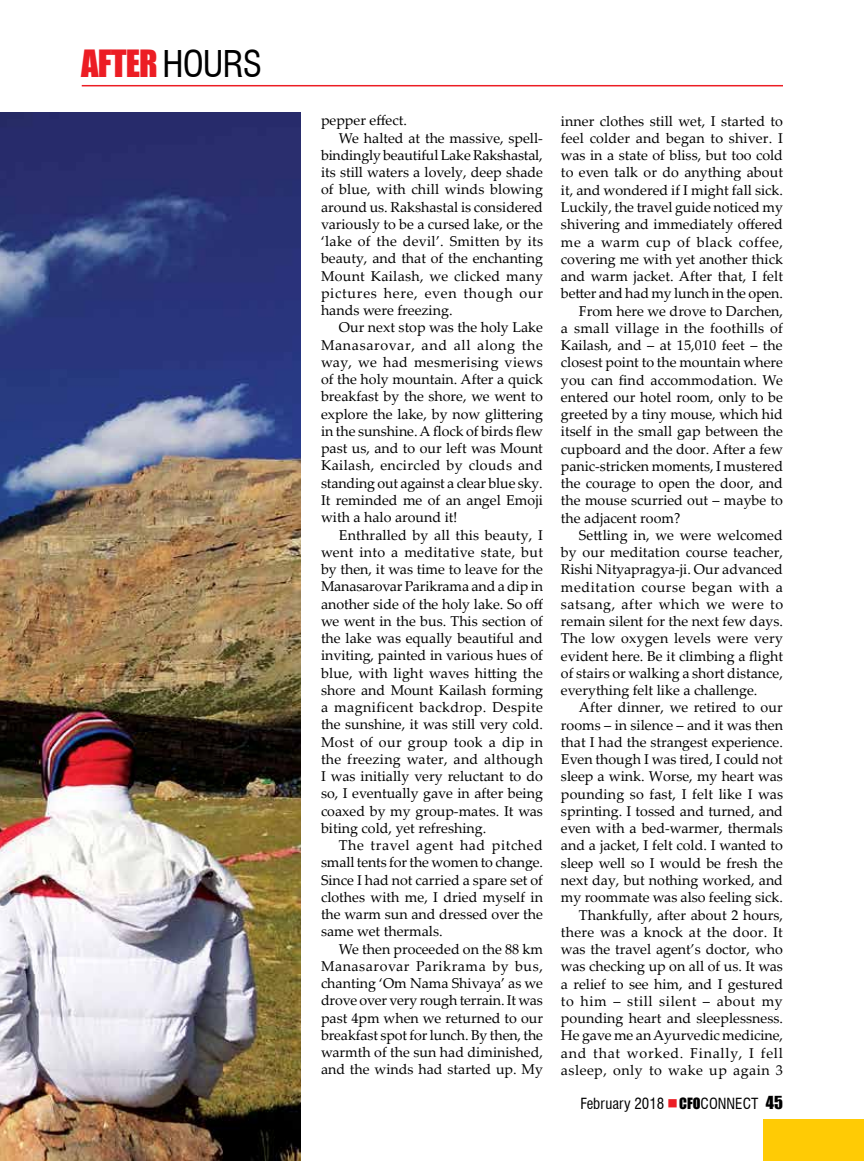
<style>
.page{position:relative;width:864px;height:1161px;background:#fff}
.page>*{position:absolute;margin:0;border:0;box-sizing:border-box;transform-origin:0 0}
.t1{font:34.5px "Impact";letter-spacing:-.025em;color:#ec1d24}
.t2{font:condensed 15px "Swiss 721 BT";color:#000}
.t3{font:14.25px "Palatino Linotype";color:#000}
.t4{font:14.25px "Palatino Linotype";letter-spacing:.02em;color:#000}
.t5{font:14.25px "Palatino Linotype";letter-spacing:.025em;color:#000}
.t6{font:14.25px "Palatino Linotype";letter-spacing:.04em;color:#000}
.t7{font:14.25px "Palatino Linotype";letter-spacing:.05em;color:#000}
.t8{font:14.25px "Palatino Linotype";letter-spacing:.045em;color:#000}
.t9{font:14.25px "Palatino Linotype";letter-spacing:.035em;color:#000}
.t10{font:14.25px "Palatino Linotype";letter-spacing:.03em;color:#000}
.s1{font-family:"Swiss 721 BT";font-stretch:condensed;font-size:36px;color:#000}
.s2{font-family:"Impact";font-stretch:normal;font-size:14.25px}
.s3{font-family:"Impact";font-stretch:normal;font-size:16.5px}
</style>
<div class="page">
<img style="left:0;top:112px;width:301px;height:1049px">
<div style="left:763px;top:1119px;width:101px;height:42px;background:#ffcb05"></div>
<hr style="left:82px;top:85px;width:701px;height:1px;background:#ec1d24">
<h1 class="t1" style="left:81px;top:37px;width:182px">AFTER <span class="s1">HOURS</span></h1>
<p class="t3" style="left:321px;top:110px;width:87px">pepper effect.</p>
<p class="t3" style="left:339px;top:128px;width:206px">We halted at the massive, spell-</p>
<p class="t3" style="left:321px;top:145px;width:223px">bindingly beautiful Lake Rakshastal,</p>
<p class="t3" style="left:321px;top:162px;width:224px">its still waters a lovely, deep shade</p>
<p class="t3" style="left:321px;top:179px;width:223px">of blue, with chill winds blowing</p>
<p class="t3" style="left:321px;top:197px;width:224px">around us. Rakshastal is considered</p>
<p class="t3" style="left:321px;top:214px;width:224px">variously to be a cursed lake, or the</p>
<p class="t4" style="left:321px;top:231px;width:224px">‘lake of the devil’. Smitten by its</p>
<p class="t3" style="left:321px;top:248px;width:224px">beauty, and that of the enchanting</p>
<p class="t4" style="left:321px;top:266px;width:224px">Mount Kailash, we clicked many</p>
<p class="t7" style="left:321px;top:283px;width:224px">pictures here, even though our</p>
<p class="t3" style="left:321px;top:300px;width:133px">hands were freezing.</p>
<p class="t3" style="left:339px;top:317px;width:206px">Our next stop was the holy Lake</p>
<p class="t8" style="left:321px;top:335px;width:223px">Manasarovar, and all along the</p>
<p class="t5" style="left:321px;top:352px;width:224px">way, we had mesmerising views</p>
<p class="t3" style="left:321px;top:369px;width:224px">of the holy mountain. After a quick</p>
<p class="t3" style="left:321px;top:386px;width:223px">breakfast by the shore, we went to</p>
<p class="t3" style="left:321px;top:404px;width:224px">explore the lake, by now glittering</p>
<p class="t3" style="left:321px;top:421px;width:224px">in the sunshine. A flock of birds flew</p>
<p class="t3" style="left:321px;top:438px;width:223px">past us, and to our left was Mount</p>
<p class="t5" style="left:321px;top:456px;width:223px">Kailash, encircled by clouds and</p>
<p class="t3" style="left:321px;top:473px;width:223px">standing out against a clear blue sky.</p>
<p class="t3" style="left:321px;top:490px;width:223px">It reminded me of an angel Emoji</p>
<p class="t3" style="left:321px;top:507px;width:138px">with a halo around it!</p>
<p class="t3" style="left:339px;top:525px;width:205px">Enthralled by all this beauty, I</p>
<p class="t5" style="left:321px;top:542px;width:224px">went into a meditative state, but</p>
<p class="t3" style="left:321px;top:559px;width:224px">by then, it was time to leave for the</p>
<p class="t3" style="left:321px;top:576px;width:224px">Manasarovar Parikrama and a dip in</p>
<p class="t3" style="left:321px;top:594px;width:224px">another side of the holy lake. So off</p>
<p class="t3" style="left:321px;top:611px;width:223px">we went in the bus. This section of</p>
<p class="t3" style="left:321px;top:628px;width:223px">the lake was equally beautiful and</p>
<p class="t3" style="left:321px;top:645px;width:224px">inviting, painted in various hues of</p>
<p class="t3" style="left:321px;top:663px;width:224px">blue, with light waves hitting the</p>
<p class="t3" style="left:321px;top:680px;width:224px">shore and Mount Kailash forming</p>
<p class="t10" style="left:321px;top:697px;width:224px">a magnificent backdrop. Despite</p>
<p class="t3" style="left:321px;top:714px;width:224px">the sunshine, it was still very cold.</p>
<p class="t5" style="left:321px;top:732px;width:224px">Most of our group took a dip in</p>
<p class="t4" style="left:321px;top:749px;width:224px">the freezing water, and although</p>
<p class="t3" style="left:321px;top:766px;width:223px">I was initially very reluctant to do</p>
<p class="t3" style="left:321px;top:783px;width:223px">so, I eventually gave in after being</p>
<p class="t3" style="left:321px;top:801px;width:224px">coaxed by my group-mates. It was</p>
<p class="t3" style="left:321px;top:818px;width:167px">biting cold, yet refreshing.</p>
<p class="t6" style="left:339px;top:835px;width:206px">The travel agent had pitched</p>
<p class="t3" style="left:321px;top:852px;width:224px">small tents for the women to change.</p>
<p class="t3" style="left:321px;top:870px;width:224px">Since I had not carried a spare set of</p>
<p class="t3" style="left:321px;top:887px;width:224px">clothes with me, I dried myself in</p>
<p class="t3" style="left:321px;top:904px;width:224px">the warm sun and dressed over the</p>
<p class="t3" style="left:321px;top:921px;width:123px">same wet thermals.</p>
<p class="t3" style="left:339px;top:939px;width:206px">We then proceeded on the 88 km</p>
<p class="t6" style="left:321px;top:956px;width:223px">Manasarovar Parikrama by bus,</p>
<p class="t3" style="left:321px;top:973px;width:223px">chanting ‘Om Nama Shivaya’ as we</p>
<p class="t3" style="left:321px;top:990px;width:224px">drove over very rough terrain. It was</p>
<p class="t3" style="left:321px;top:1008px;width:224px">past 4pm when we returned to our</p>
<p class="t3" style="left:321px;top:1025px;width:224px">breakfast spot for lunch. By then, the</p>
<p class="t3" style="left:321px;top:1042px;width:224px">warmth of the sun had diminished,</p>
<p class="t3" style="left:321px;top:1059px;width:223px">and the winds had started up. My</p>
<p class="t3" style="left:561px;top:111px;width:224px">inner clothes still wet, I started to</p>
<p class="t3" style="left:561px;top:128px;width:223px">feel colder and began to shiver. I</p>
<p class="t3" style="left:561px;top:145px;width:224px">was in a state of bliss, but too cold</p>
<p class="t3" style="left:561px;top:163px;width:224px">to even talk or do anything about</p>
<p class="t3" style="left:561px;top:180px;width:224px">it, and wondered if I might fall sick.</p>
<p class="t3" style="left:561px;top:197px;width:224px">Luckily, the travel guide noticed my</p>
<p class="t3" style="left:561px;top:214px;width:224px">shivering and immediately offered</p>
<p class="t6" style="left:561px;top:232px;width:224px">me a warm cup of black coffee,</p>
<p class="t3" style="left:561px;top:249px;width:223px">covering me with yet another thick</p>
<p class="t3" style="left:561px;top:266px;width:224px">and warm jacket. After that, I felt</p>
<p class="t3" style="left:561px;top:283px;width:224px">better and had my lunch in the open.</p>
<p class="t3" style="left:579px;top:301px;width:206px">From here we drove to Darchen,</p>
<p class="t4" style="left:561px;top:318px;width:224px">a small village in the foothills of</p>
<p class="t3" style="left:561px;top:335px;width:223px">Kailash, and – at 15,010 feet – the</p>
<p class="t3" style="left:561px;top:352px;width:224px">closest point to the mountain where</p>
<p class="t3" style="left:561px;top:370px;width:223px">you can find accommodation. We</p>
<p class="t3" style="left:561px;top:387px;width:224px">entered our hotel room, only to be</p>
<p class="t3" style="left:561px;top:404px;width:223px">greeted by a tiny mouse, which hid</p>
<p class="t3" style="left:561px;top:421px;width:224px">itself in the small gap between the</p>
<p class="t3" style="left:561px;top:439px;width:223px">cupboard and the door. After a few</p>
<p class="t3" style="left:561px;top:456px;width:224px">panic-stricken moments, I mustered</p>
<p class="t3" style="left:561px;top:473px;width:223px">the courage to open the door, and</p>
<p class="t3" style="left:561px;top:490px;width:224px">the mouse scurried out – maybe to</p>
<p class="t3" style="left:561px;top:508px;width:121px">the adjacent room?</p>
<p class="t3" style="left:579px;top:525px;width:205px">Settling in, we were welcomed</p>
<p class="t3" style="left:561px;top:542px;width:224px">by our meditation course teacher,</p>
<p class="t3" style="left:561px;top:559px;width:223px">Rishi Nityapragya-ji. Our advanced</p>
<p class="t6" style="left:561px;top:577px;width:224px">meditation course began with a</p>
<p class="t9" style="left:561px;top:594px;width:224px">satsang, after which we were to</p>
<p class="t3" style="left:561px;top:611px;width:224px">remain silent for the next few days.</p>
<p class="t3" style="left:561px;top:628px;width:224px">The low oxygen levels were very</p>
<p class="t3" style="left:561px;top:646px;width:223px">evident here. Be it climbing a flight</p>
<p class="t3" style="left:561px;top:663px;width:223px">of stairs or walking a short distance,</p>
<p class="t3" style="left:561px;top:680px;width:198px">everything felt like a challenge.</p>
<p class="t3" style="left:579px;top:697px;width:205px">After dinner, we retired to our</p>
<p class="t3" style="left:561px;top:715px;width:223px">rooms – in silence – and it was then</p>
<p class="t3" style="left:561px;top:732px;width:223px">that I had the strangest experience.</p>
<p class="t3" style="left:561px;top:749px;width:223px">Even though I was tired, I could not</p>
<p class="t3" style="left:561px;top:767px;width:224px">sleep a wink. Worse, my heart was</p>
<p class="t3" style="left:561px;top:784px;width:224px">pounding so fast, I felt like I was</p>
<p class="t3" style="left:561px;top:801px;width:224px">sprinting. I tossed and turned, and</p>
<p class="t3" style="left:561px;top:818px;width:223px">even with a bed-warmer, thermals</p>
<p class="t3" style="left:561px;top:836px;width:224px">and a jacket, I felt cold. I wanted to</p>
<p class="t3" style="left:561px;top:853px;width:224px">sleep well so I would be fresh the</p>
<p class="t3" style="left:561px;top:870px;width:224px">next day, but nothing worked, and</p>
<p class="t3" style="left:561px;top:887px;width:224px">my roommate was also feeling sick.</p>
<p class="t3" style="left:579px;top:905px;width:205px">Thankfully, after about 2 hours,</p>
<p class="t3" style="left:561px;top:922px;width:223px">there was a knock at the door. It</p>
<p class="t3" style="left:561px;top:939px;width:223px">was the travel agent’s doctor, who</p>
<p class="t3" style="left:561px;top:956px;width:224px">was checking up on all of us. It was</p>
<p class="t3" style="left:561px;top:974px;width:224px">a relief to see him, and I gestured</p>
<p class="t8" style="left:561px;top:991px;width:223px">to him – still silent – about my</p>
<p class="t3" style="left:561px;top:1008px;width:224px">pounding heart and sleeplessness.</p>
<p class="t3" style="left:561px;top:1025px;width:224px">He gave me an Ayurvedic medicine,</p>
<p class="t7" style="left:561px;top:1043px;width:223px">and that worked. Finally, I fell</p>
<p class="t9" style="left:561px;top:1060px;width:224px">asleep, only to wake up again 3</p>
<p class="t2" style="left:581px;top:1095px;width:204px">February 2018 <span class="s2">CFO</span>CONNECT <span class="s3">45</span></p>
</div>
